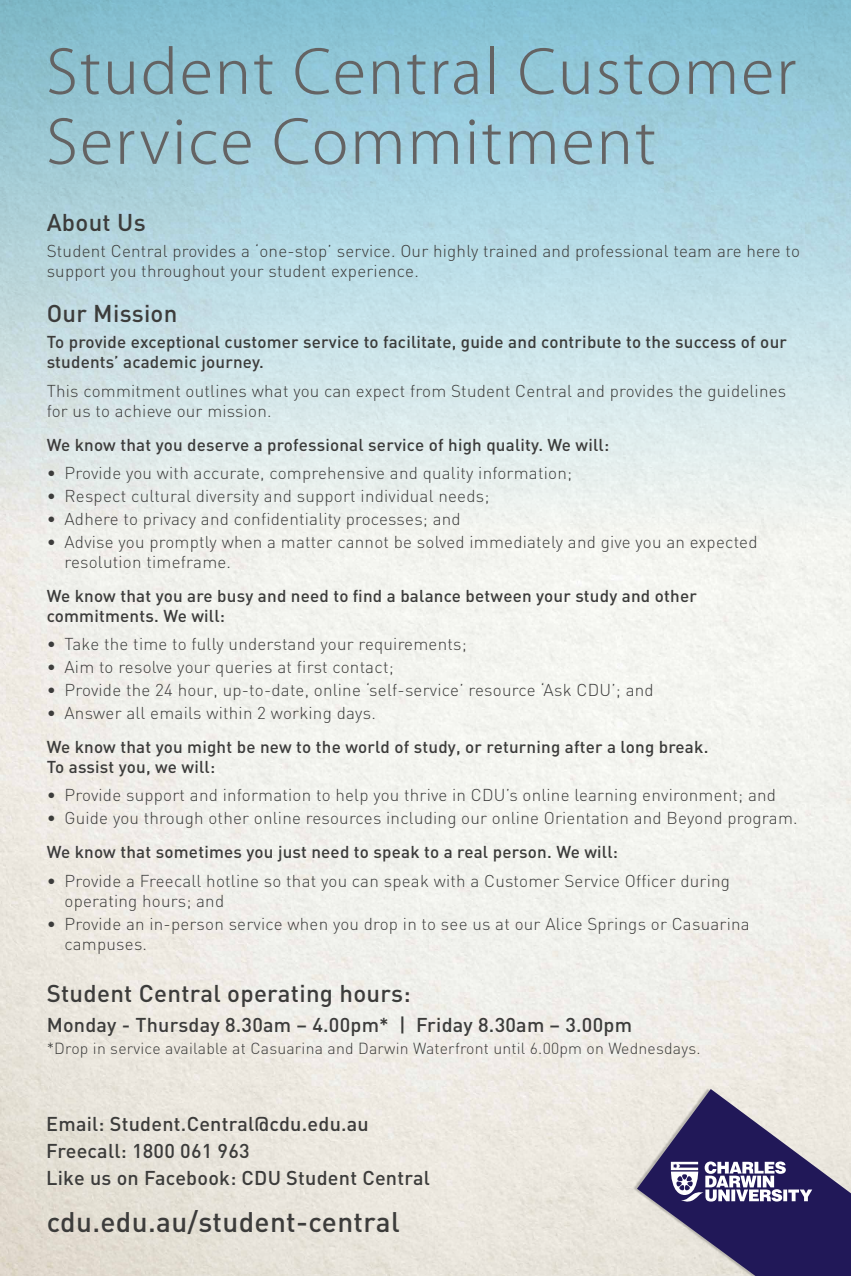
<style>
.page{position:relative;width:851px;height:1276px;background:#fff}
.page>*{position:absolute;margin:0;border:0;box-sizing:border-box;transform-origin:0 0}
.t1{font:67.15px/70px "Myriad Pro Light No.2";letter-spacing:.03em;color:#646363}
.t2{font:500 28px "DIN";letter-spacing:.01em;color:#3c3c3b}
.t3{font:500 24px "DIN";letter-spacing:.01em;color:#3c3c3b}
.t4{font:500 19.8px/26.6px "DIN";letter-spacing:.01em;color:#3c3c3b}
.t5{font:300 17px/20px "DIN";letter-spacing:.015em;color:#3c3c3b}
.t6{font:500 17px/20px "DIN";letter-spacing:.01em;color:#3c3c3b}
.t7{font:300 15.85px "DIN";letter-spacing:.015em;color:#3c3c3b}
</style>
<div class="page">
<div style="left:0;top:0;width:850px;height:532px;background:linear-gradient(to bottom,#82c0d4,#f2f4f1)"></div>
<div style="left:632px;top:1087px;width:218px;height:189px;background:#ebe7de"></div>
<svg style="left:637px;top:1089px;width:213px;height:187px"></svg>
<h1 class="t1" style="left:46px;top:38px;width:751px">Student Central Customer<br>Service Commitment</h1>
<h3 class="t3" style="left:47px;top:207px;width:100px">About Us</h3>
<p class="t5" style="left:47px;top:241px;width:754px">Student Central provides a ‘one-stop’ service. Our highly trained and professional team are here to support you throughout your student experience.</p>
<h3 class="t3" style="left:47px;top:298px;width:132px">Our Mission</h3>
<p class="t6" style="left:47px;top:331px;width:741px">To provide exceptional customer service to facilitate, guide and contribute to the success of our students’ academic journey.</p>
<p class="t5" style="left:47px;top:380px;width:741px">This commitment outlines what you can expect from Student Central and provides the guidelines for us to achieve our mission.</p>
<p class="t6" style="left:47px;top:434px;width:564px">We know that you deserve a professional service of high quality. We will:</p>
<p class="t5" style="left:47px;top:463px;width:527px">• Provide you with accurate, comprehensive and quality information;</p>
<p class="t5" style="left:47px;top:486px;width:444px">• Respect cultural diversity and support individual needs;</p>
<p class="t5" style="left:47px;top:508px;width:415px">• Adhere to privacy and confidentiality processes; and</p>
<p class="t5" style="left:64px;top:531px;width:694px;text-indent:-18px">• Advise you promptly when a matter cannot be solved immediately and give you an expected resolution timeframe.</p>
<p class="t6" style="left:47px;top:585px;width:651px">We know that you are busy and need to find a balance between your study and other commitments. We will:</p>
<p class="t5" style="left:47px;top:634px;width:421px">• Take the time to fully understand your requirements;</p>
<p class="t5" style="left:47px;top:657px;width:348px">• Aim to resolve your queries at first contact;</p>
<p class="t5" style="left:47px;top:679px;width:608px">• Provide the 24 hour, up-to-date, online ‘self-service’ resource ‘Ask CDU’; and</p>
<p class="t5" style="left:47px;top:702px;width:330px">• Answer all emails within 2 working days.</p>
<p class="t6" style="left:47px;top:736px;width:663px">We know that you might be new to the world of study, or returning after a long break.<br>To assist you, we will:</p>
<p class="t5" style="left:47px;top:785px;width:730px">• Provide support and information to help you thrive in CDU’s online learning environment; and</p>
<p class="t5" style="left:47px;top:808px;width:752px">• Guide you through other online resources including our online Orientation and Beyond program.</p>
<p class="t6" style="left:47px;top:841px;width:572px">We know that sometimes you just need to speak to a real person. We will:</p>
<p class="t5" style="left:64px;top:870px;width:667px;text-indent:-18px">• Provide a Freecall hotline so that you can speak with a Customer Service Officer during operating hours; and</p>
<p class="t5" style="left:64px;top:913px;width:686px;text-indent:-18px">• Provide an in-person service when you drop in to see us at our Alice Springs or Casuarina campuses.</p>
<h3 class="t3" style="left:47px;top:978px;width:365px">Student Central operating hours:</h3>
<p class="t4" style="left:47px;top:1011px;width:587px">Monday - Thursday 8.30am – 4.00pm* | Friday 8.30am – 3.00pm</p>
<p class="t7" style="left:47px;top:1038px;width:655px">*Drop in service available at Casuarina and Darwin Waterfront until 6.00pm on Wednesdays.</p>
<p class="t4" style="left:46px;top:1110px;width:385px">Email: Student.Central@cdu.edu.au<br>Freecall: 1800 061 963<br>Like us on Facebook: CDU Student Central</p>
<h2 class="t2" style="left:47px;top:1204px;width:354px">cdu.edu.au/student-central</h2>
</div>
